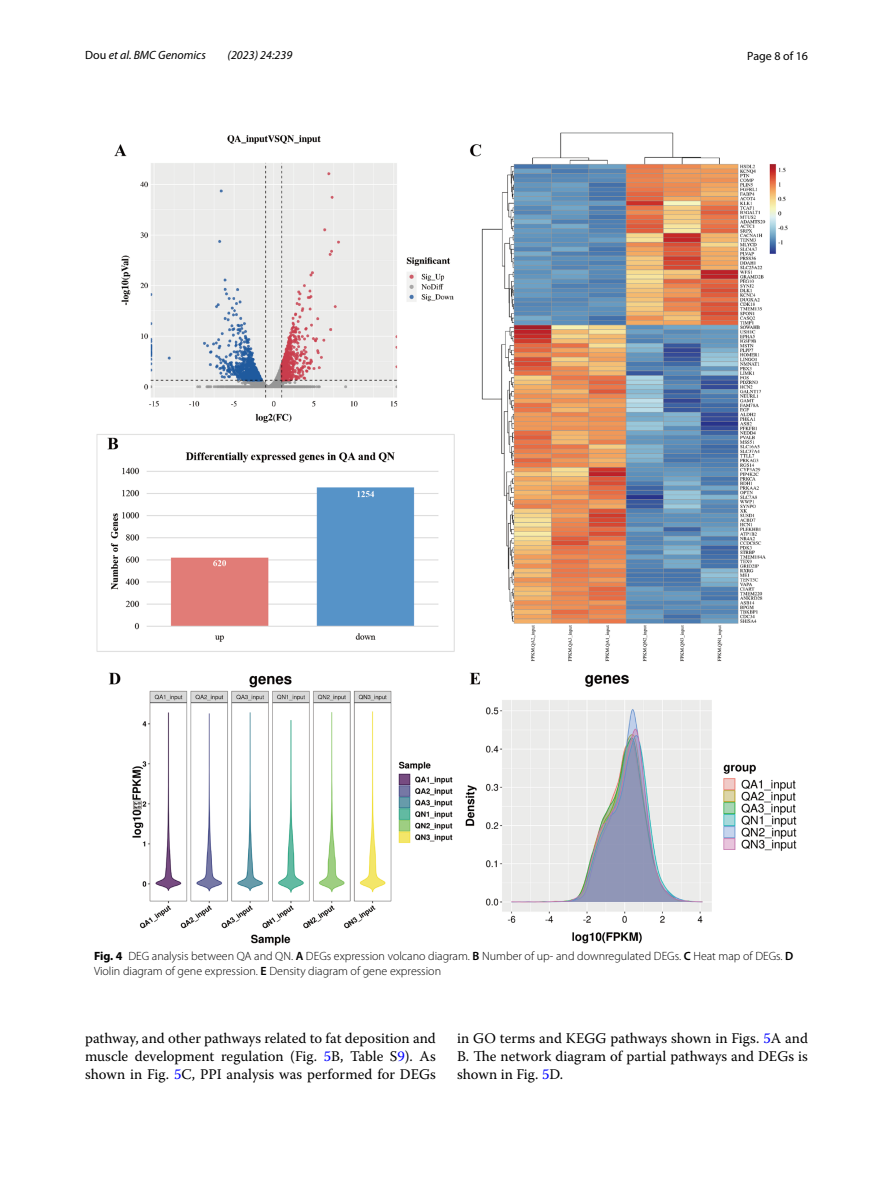
<style>
.page{position:relative;width:893px;height:1187px;background:#fff}
.page>*{position:absolute;margin:0;border:0;box-sizing:border-box;transform-origin:0 0}
.t1{font:14.7px/18px "Warnock Pro";color:#000;text-align:justify}
.t2{font:300 12px/15px "Myriad Pro";color:#000}
.t3{font:italic 12px "Myriad Pro";color:#000}
.t4{font:12px "Myriad Pro";color:#000}
.s1{font-style:normal}
.s2{font-weight:700}
.s3{font-weight:600}
.s4{color:#00f}
</style>
<div class="page">
<img style="left:96px;top:133px;width:701px;height:812px">
<p class="t3" style="left:85px;top:48px;width:122px"><span class="s1">Dou</span> et al. BMC Genomics</p>
<p class="t3" style="left:228px;top:48px;width:66px">(2023) 24:239</p>
<p class="t4" style="left:747px;top:48px;width:62px">Page 8 of 16</p>
<p class="t2" style="left:94px;top:949px;width:701px"><span class="s2">Fig. 4</span> DEG analysis between QA and QN. <span class="s3">A</span> DEGs expression volcano diagram. <span class="s3">B</span> Number of up- and downregulated DEGs. <span class="s3">C</span> Heat map of DEGs. <span class="s3">D<br></span>Violin diagram of gene expression. <span class="s3">E</span> Density diagram of gene expression</p>
<p class="t1" style="left:85px;top:1028px;width:352px">pathway, and other pathways related to fat deposition and muscle development regulation (Fig. <span class="s4">5</span>B, Table S<span class="s4">9</span>). As shown in Fig. <span class="s4">5</span>C, PPI analysis was performed for DEGs</p>
<p class="t1" style="left:457px;top:1028px;width:352px">in GO terms and KEGG pathways shown in Figs. <span class="s4">5</span>A and B. The network diagram of partial pathways and DEGs is shown in Fig. <span class="s4">5</span>D.</p>
</div>
